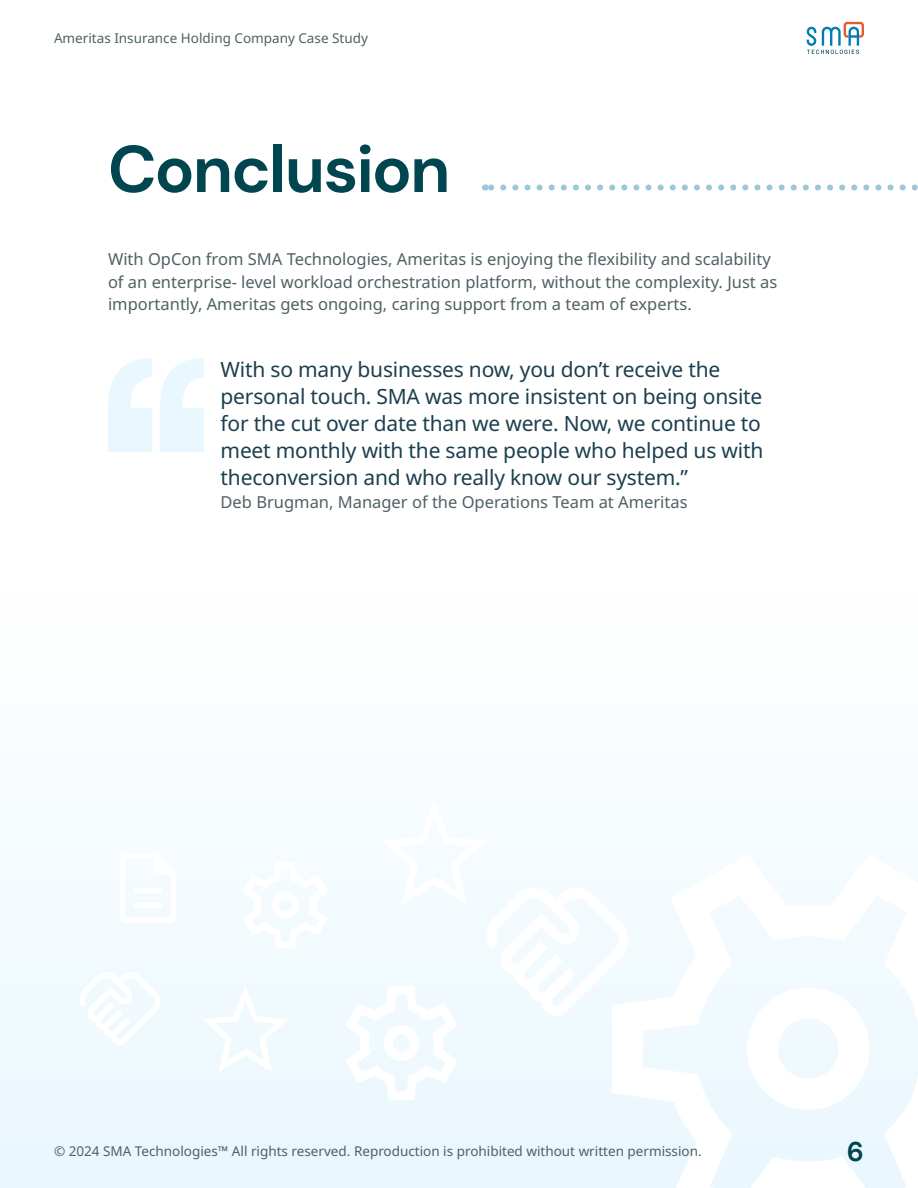
<style>
.page{position:relative;width:918px;height:1188px;background:#fff}
.page>*{position:absolute;margin:0;border:0;box-sizing:border-box;transform-origin:0 0}
.t1{font:700 66px "DM Sans";letter-spacing:-.025em;color:#00454f}
.t2{font:700 27px "DM Sans";color:#00454f}
.quote{font:21px/27px "Noto Sans";letter-spacing:-.01em;color:#1c3f4f}
.body_black{font:16.5px/22.5px "Noto Sans";color:#4f6063}
.t3{font:13.5px "Noto Sans";color:#4f6063}
</style>
<div class="page">
<svg style="left:485px;top:184px;width:433px;height:6px"></svg>
<div style="left:0;top:594px;width:918px;height:594px;background:linear-gradient(to right,#f3fafe,#fafdfe)"></div>
<svg style="left:79px;top:972px;width:81px;height:73px"></svg>
<svg style="left:612px;top:854px;width:306px;height:334px;fill:#f2fafe"></svg>
<svg style="left:747px;top:987px;width:122px;height:123px"></svg>
<svg style="left:243px;top:862px;width:85px;height:86px"></svg>
<svg style="left:120px;top:853px;width:56px;height:70px"></svg>
<svg style="left:345px;top:801px;width:284px;height:299px"></svg>
<svg style="left:202px;top:986px;width:87px;height:86px"></svg>
<svg style="left:108px;top:358px;width:96px;height:94px"></svg>
<svg style="left:806px;top:22px;width:58px;height:32px"></svg>
<p class="t3" style="left:54px;top:29px;width:315px">Ameritas Insurance Holding Company Case Study</p>
<p class="t1" style="left:108px;top:128px;width:344px">Conclusion</p>
<p class="body_black" style="left:108px;top:248px;width:671px">With OpCon from SMA Technologies, Ameritas is enjoying the flexibility and scalability of an enterprise- level workload orchestration platform, without the complexity. Just as importantly, Ameritas gets ongoing, caring support from a team of experts.</p>
<p class="quote" style="left:221px;top:356px;width:544px">With so many businesses now, you don’t receive the personal touch. SMA was more insistent on being onsite for the cut over date than we were. Now, we continue to meet monthly with the same people who helped us with theconversion and who really know our system.”</p>
<p class="body_black" style="left:221px;top:491px;width:469px">Deb Brugman, Manager of the Operations Team at Ameritas</p>
<p class="t3" style="left:54px;top:1141px;width:649px">© 2024 SMA Technologies™ All rights reserved. Reproduction is prohibited without written permission.</p>
<h2 class="t2" style="left:847px;top:1134px;width:19px">6</h2>
</div>
